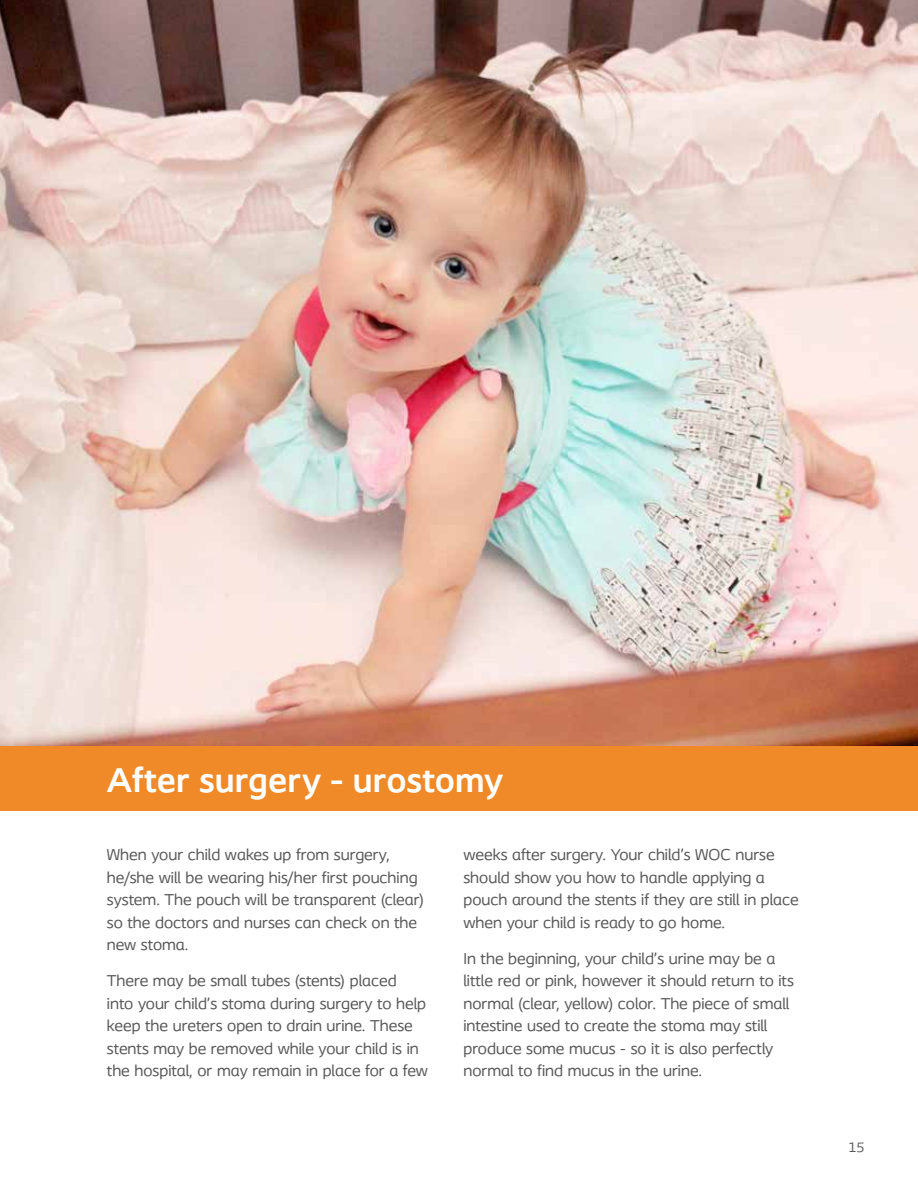
<style>
.page{position:relative;width:918px;height:1188px;background:#fff}
.page>*{position:absolute;margin:0;border:0;box-sizing:border-box;transform-origin:0 0}
.t1{font:700 36px "Coloplast";color:#fff}
.t2{font:16.5px/22.5px "Coloplast";color:#58585a}
.t3{font:14.25px "Coloplast";color:#58585a}
</style>
<div class="page">
<div style="left:0;top:745px;width:918px;height:66px;background:#f08927"></div>
<img style="left:0;top:0;width:918px;height:745px">
<h1 class="t1" style="left:107px;top:758px;width:398px">After surgery - urostomy</h1>
<p class="t2" style="left:107px;top:843px;width:319px">When your child wakes up from surgery, he/she will be wearing his/her first pouching system. The pouch will be transparent (clear) so the doctors and nurses can check on the new stoma.</p>
<p class="t2" style="left:107px;top:969px;width:323px">There may be small tubes (stents) placed<br>into your child’s stoma during surgery to help keep the ureters open to drain urine. These stents may be removed while your child is in the hospital, or may remain in place for a few</p>
<p class="t2" style="left:463px;top:843px;width:337px">weeks after surgery. Your child’s WOC nurse should show you how to handle applying a pouch around the stents if they are still in place when your child is ready to go home.</p>
<p class="t2" style="left:463px;top:947px;width:332px">In the beginning, your child’s urine may be a little red or pink, however it should return to its normal (clear, yellow) color. The piece of small intestine used to create the stoma may still produce some mucus - so it is also perfectly normal to find mucus in the urine.</p>
<p class="t3" style="left:849px;top:1139px;width:18px">15</p>
</div>
